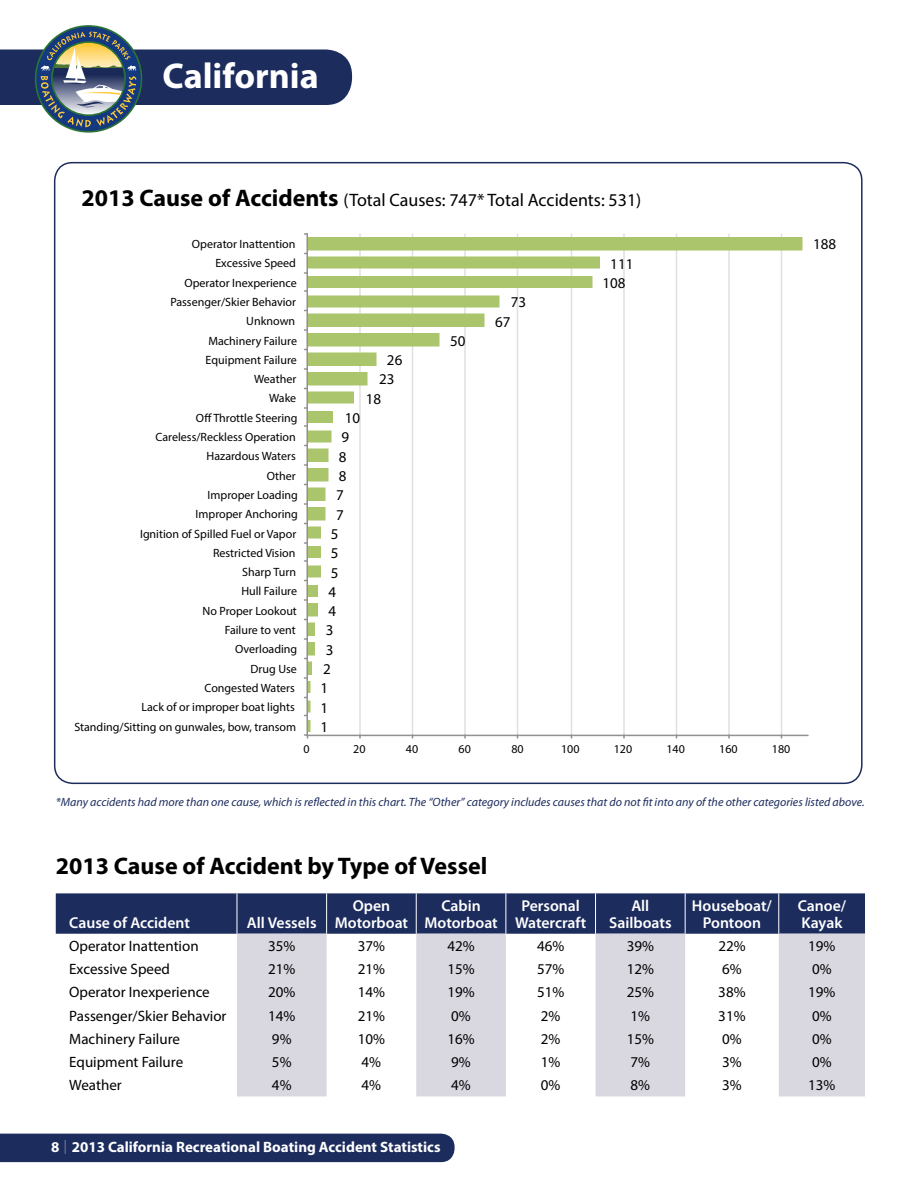
<style>
.page{position:relative;width:918px;height:1188px;background:#fff}
.page>*{position:absolute;margin:0;border:0;box-sizing:border-box;transform-origin:0 0}
.t1{font:700 36px "Myriad Pro";color:#fff}
.t2{font:700 24px "Myriad Pro";color:#000}
.t3{font:18px "Myriad Pro";color:#000}
.t4{font:600 15.75px/16.5px "Myriad Pro";color:#fff;text-align:center}
.t5{font:15px/19.4px "Myriad Pro";color:#000;text-align:center}
.t6{font:700 15px "Myriad Pro";color:#fff}
.t7{font:12px/19.4px "Myriad Pro";color:#000;text-align:right}
.t8{font:italic 12px "Myriad Pro";color:#1c2c5d}
.s1{font-weight:700;font-size:24px}
.s2{font-weight:300;font-size:21px;color:#797898}
</style>
<div class="page">
<div style="left:0;top:1134px;width:455px;height:28px;background:#1c2c5d"></div>
<div style="left:56px;top:893px;width:809px;height:41px;background:#1c2c5d"></div>
<svg style="left:237px;top:934px;width:628px;height:162px;fill:#d9d8e1"></svg>
<hr style="left:237px;top:893px;width:1px;height:41px;background:#fff">
<hr style="left:326px;top:893px;width:1px;height:41px;background:#fff">
<hr style="left:416px;top:893px;width:1px;height:41px;background:#fff">
<hr style="left:506px;top:893px;width:1px;height:41px;background:#fff">
<hr style="left:595px;top:893px;width:1px;height:41px;background:#fff">
<hr style="left:685px;top:893px;width:1px;height:41px;background:#fff">
<hr style="left:778px;top:893px;width:1px;height:41px;background:#fff">
<hr style="left:359px;top:234px;width:2px;height:501px;background:#e0e0e0">
<hr style="left:412px;top:234px;width:1px;height:501px;background:#e0e0e0">
<hr style="left:464px;top:234px;width:2px;height:501px;background:#e0e0e0">
<hr style="left:517px;top:234px;width:1px;height:501px;background:#e0e0e0">
<hr style="left:571px;top:234px;width:1px;height:501px;background:#e0e0e0">
<hr style="left:623px;top:234px;width:2px;height:501px;background:#e0e0e0">
<hr style="left:676px;top:234px;width:1px;height:501px;background:#e0e0e0">
<hr style="left:728px;top:234px;width:2px;height:501px;background:#e0e0e0">
<hr style="left:781px;top:234px;width:1px;height:501px;background:#e0e0e0">
<svg style="left:308px;top:237px;width:494px;height:495px"></svg>
<hr style="left:307px;top:735px;width:501px;height:1px;background:#919191">
<hr style="left:306px;top:234px;width:2px;height:501px;background:#919191">
<svg style="left:0;top:25px;width:352px;height:108px"></svg>
<h1 class="t1" style="left:163px;top:53px;width:158px">California</h1>
<h3 class="t3" style="left:81px;top:189px;width:561px"><span class="s1">2013 Cause of Accidents</span> (Total Causes: 747* Total Accidents: 531)</h3>
<p class="t7" style="left:74px;top:234px;width:225px">Operator Inattention<br>Excessive Speed<br>Operator Inexperience<br>Passenger/Skier Behavior<br>Unknown<br>Machinery Failure<br>Equipment Failure<br>Weather<br>Wake<br>Off Throttle Steering<br>Careless/Reckless Operation<br>Hazardous Waters<br>Other<br>Improper Loading<br>Improper Anchoring<br>Ignition of Spilled Fuel or Vapor<br>Restricted Vision<br>Sharp Turn<br>Hull Failure<br>No Proper Lookout<br>Failure to vent<br>Overloading<br>Drug Use<br>Congested Waters<br>Lack of or improper boat lights<br>Standing/Sitting on gunwales, bow, transom</p>
<p class="t5" style="left:387px;top:350px;width:17px">26</p>
<p class="t5" style="left:379px;top:370px;width:17px">23</p>
<p class="t5" style="left:366px;top:389px;width:17px">18</p>
<p class="t5" style="left:345px;top:408px;width:17px">10</p>
<p class="t5" style="left:342px;top:427px;width:9px">9</p>
<p class="t5" style="left:339px;top:447px;width:9px">8</p>
<p class="t5" style="left:339px;top:466px;width:9px">8</p>
<p class="t5" style="left:336px;top:485px;width:9px">7</p>
<p class="t5" style="left:336px;top:505px;width:9px">7</p>
<p class="t5" style="left:331px;top:524px;width:9px">5</p>
<p class="t5" style="left:331px;top:543px;width:9px">5</p>
<p class="t5" style="left:331px;top:563px;width:9px">5</p>
<p class="t5" style="left:328px;top:582px;width:9px">4</p>
<p class="t5" style="left:328px;top:601px;width:9px">4</p>
<p class="t5" style="left:326px;top:620px;width:9px">3</p>
<p class="t5" style="left:326px;top:640px;width:9px">3</p>
<p class="t5" style="left:323px;top:659px;width:9px">2</p>
<p class="t5" style="left:320px;top:678px;width:9px">1</p>
<p class="t5" style="left:320px;top:698px;width:9px">1</p>
<p class="t5" style="left:320px;top:717px;width:9px">1</p>
<p class="t5" style="left:450px;top:331px;width:17px">50</p>
<p class="t5" style="left:511px;top:292px;width:17px">73</p>
<p class="t5" style="left:495px;top:312px;width:17px">67</p>
<p class="t5" style="left:602px;top:254px;width:32px">111<br>108</p>
<p class="t7" style="left:303px;top:740px;width:8px">0</p>
<p class="t7" style="left:353px;top:740px;width:14px">20</p>
<p class="t7" style="left:406px;top:740px;width:14px">40</p>
<p class="t7" style="left:459px;top:740px;width:14px">60</p>
<p class="t7" style="left:511px;top:740px;width:14px">80</p>
<p class="t7" style="left:561px;top:740px;width:20px">100</p>
<p class="t7" style="left:614px;top:740px;width:20px">120</p>
<p class="t7" style="left:667px;top:740px;width:20px">140</p>
<p class="t7" style="left:719px;top:740px;width:20px">160</p>
<p class="t7" style="left:772px;top:740px;width:20px">180</p>
<p class="t5" style="left:813px;top:234px;width:25px">188</p>
<p class="t8" style="left:56px;top:795px;width:810px">*Many accidents had more than one cause, which is reflected in this chart. The “Other” category includes causes that do not fit into any of the other categories listed above.</p>
<h2 class="t2" style="left:56px;top:850px;width:433px">2013 Cause of Accident by Type of Vessel</h2>
<h3 class="t4" style="left:69px;top:914px;width:122px">Cause of Accident</h3>
<h3 class="t4" style="left:247px;top:914px;width:71px">All Vessels</h3>
<h3 class="t4" style="left:335px;top:898px;width:75px">Open<br>Motorboat</h3>
<h3 class="t4" style="left:424px;top:898px;width:75px">Cabin<br>Motorboat</h3>
<h3 class="t4" style="left:515px;top:898px;width:73px">Personal<br>Watercraft</h3>
<h3 class="t4" style="left:609px;top:898px;width:64px">All<br>Sailboats</h3>
<h3 class="t4" style="left:692px;top:898px;width:81px">Houseboat/<br>Pontoon</h3>
<h3 class="t4" style="left:798px;top:898px;width:50px;text-align:left">Canoe/<br>Kayak</h3>
<p class="t5" style="left:69px;top:936px;width:131px">Operator Inattention</p>
<p class="t5" style="left:268px;top:936px;width:29px">35%</p>
<p class="t5" style="left:358px;top:936px;width:29px">37%</p>
<p class="t5" style="left:447px;top:936px;width:29px">42%</p>
<p class="t5" style="left:537px;top:936px;width:29px">46%</p>
<p class="t5" style="left:627px;top:936px;width:29px">39%</p>
<p class="t5" style="left:718px;top:936px;width:29px">22%</p>
<p class="t5" style="left:808px;top:936px;width:29px">19%</p>
<p class="t5" style="left:69px;top:959px;width:102px">Excessive Speed</p>
<p class="t5" style="left:268px;top:959px;width:29px">21%</p>
<p class="t5" style="left:358px;top:959px;width:29px">21%</p>
<p class="t5" style="left:447px;top:959px;width:29px">15%</p>
<p class="t5" style="left:537px;top:959px;width:29px">57%</p>
<p class="t5" style="left:627px;top:959px;width:29px">12%</p>
<p class="t5" style="left:722px;top:959px;width:21px">6%</p>
<p class="t5" style="left:812px;top:959px;width:21px">0%</p>
<p class="t5" style="left:69px;top:983px;width:142px">Operator Inexperience</p>
<p class="t5" style="left:268px;top:983px;width:29px">20%</p>
<p class="t5" style="left:358px;top:983px;width:29px">14%</p>
<p class="t5" style="left:447px;top:983px;width:29px">19%</p>
<p class="t5" style="left:537px;top:983px;width:29px">51%</p>
<p class="t5" style="left:627px;top:983px;width:29px">25%</p>
<p class="t5" style="left:718px;top:983px;width:29px">38%</p>
<p class="t5" style="left:808px;top:983px;width:29px">19%</p>
<p class="t5" style="left:69px;top:1006px;width:159px">Passenger/Skier Behavior</p>
<p class="t5" style="left:268px;top:1006px;width:29px">14%</p>
<p class="t5" style="left:358px;top:1006px;width:29px">21%</p>
<p class="t5" style="left:451px;top:1006px;width:21px">0%</p>
<p class="t5" style="left:541px;top:1006px;width:21px">2%</p>
<p class="t5" style="left:631px;top:1006px;width:21px">1%</p>
<p class="t5" style="left:718px;top:1006px;width:29px">31%</p>
<p class="t5" style="left:812px;top:1006px;width:21px">0%</p>
<p class="t5" style="left:69px;top:1029px;width:112px">Machinery Failure</p>
<p class="t5" style="left:272px;top:1029px;width:21px">9%</p>
<p class="t5" style="left:358px;top:1029px;width:29px">10%</p>
<p class="t5" style="left:447px;top:1029px;width:29px">16%</p>
<p class="t5" style="left:541px;top:1029px;width:21px">2%</p>
<p class="t5" style="left:627px;top:1029px;width:29px">15%</p>
<p class="t5" style="left:722px;top:1029px;width:21px">0%</p>
<p class="t5" style="left:812px;top:1029px;width:21px">0%</p>
<p class="t5" style="left:69px;top:1052px;width:115px">Equipment Failure</p>
<p class="t5" style="left:272px;top:1052px;width:21px">5%</p>
<p class="t5" style="left:362px;top:1052px;width:21px">4%</p>
<p class="t5" style="left:451px;top:1052px;width:21px">9%</p>
<p class="t5" style="left:541px;top:1052px;width:21px">1%</p>
<p class="t5" style="left:631px;top:1052px;width:21px">7%</p>
<p class="t5" style="left:722px;top:1052px;width:21px">3%</p>
<p class="t5" style="left:812px;top:1052px;width:21px">0%</p>
<p class="t5" style="left:69px;top:1076px;width:54px">Weather</p>
<p class="t5" style="left:272px;top:1076px;width:21px">4%</p>
<p class="t5" style="left:362px;top:1076px;width:21px">4%</p>
<p class="t5" style="left:451px;top:1076px;width:21px">4%</p>
<p class="t5" style="left:541px;top:1076px;width:21px">0%</p>
<p class="t5" style="left:631px;top:1076px;width:21px">8%</p>
<p class="t5" style="left:722px;top:1076px;width:21px">3%</p>
<p class="t5" style="left:808px;top:1076px;width:29px">13%</p>
<p class="t6" style="left:51px;top:1137px;width:391px">8 <span class="s2">I</span> 2013 California Recreational Boating Accident Statistics</p>
</div>
